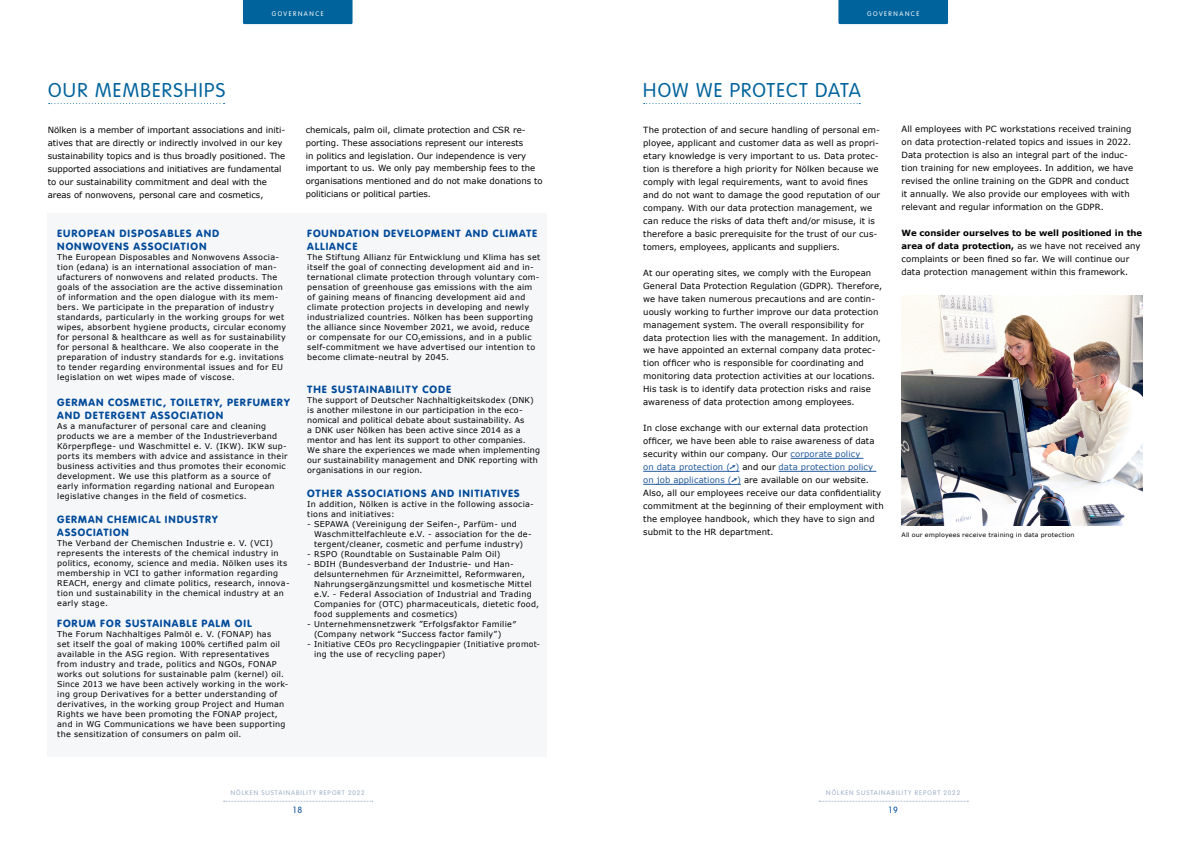
<style>
.page{position:relative;width:1191px;height:842px;background:#fff}
.page>*{position:absolute;margin:0;border:0;box-sizing:border-box;transform-origin:0 0}
.t1{font:300 21px "VAG Rundschrift D";letter-spacing:.06em;color:#00639c}
.t2{font:11px/13px "VAG Rundschrift D";letter-spacing:.075em;color:#004a9a}
.t3{font:300 9.5px "VAG Rundschrift D";color:#004a99}
.t4{font:8.5px/13px "Verdana";letter-spacing:.01em;color:#000}
.t5{font:8px/10px "Verdana";letter-spacing:.035em;color:#000}
.t6{font:300 7px "VAG Rundschrift D";letter-spacing:.135em;color:#98acc5}
.t7{font:300 7px "VAG Rundschrift D";letter-spacing:.215em;color:#fff}
.t8{font:6px "Verdana";letter-spacing:.025em;color:#000;scale:1.06 1}
.s1{color:#22599b}
.s2{font-weight:700}
</style>
<div class="page">
<div style="left:838px;top:0;width:110px;height:24px;background:#00639c"></div>
<div style="left:243px;top:0;width:109px;height:24px;background:#00639c"></div>
<hr style="left:790px;top:458px;width:73px;height:1px;background:#22599b">
<hr style="left:643px;top:471px;width:86px;height:1px;background:#22599b">
<hr style="left:778px;top:471px;width:98px;height:1px;background:#22599b">
<hr style="left:643px;top:484px;width:88px;height:1px;background:#22599b">
<svg style="left:49px;top:103px;width:175px;height:1px"></svg>
<svg style="left:643px;top:103px;width:217px;height:1px"></svg>
<div style="left:48px;top:214px;width:499px;height:543px;background:#f6f7f9"></div>
<img style="left:901px;top:296px;width:241px;height:229px">
<svg style="left:819px;top:801px;width:149px;height:1px"></svg>
<svg style="left:224px;top:801px;width:149px;height:1px"></svg>
<p class="t7" style="left:272px;top:9px;width:53px">GOVERNANCE</p>
<p class="t7" style="left:867px;top:9px;width:53px">GOVERNANCE</p>
<h1 class="t1" style="left:48px;top:79px;width:179px">OUR MEMBERSHIPS</h1>
<h1 class="t1" style="left:643px;top:79px;width:219px">HOW WE PROTECT DATA</h1>
<p class="t4" style="left:48px;top:123px;width:239px">Nölken is a member of important associations and initi&shy;atives that are directly or indirectly involved in our key sustainability topics and is thus broadly positioned. The supported associations and initiatives are fundamental to our sustainability commitment and deal with the areas of nonwovens, personal care and cosmetics,</p>
<p class="t4" style="left:306px;top:123px;width:238px">chemicals, palm oil, climate protection and CSR re&shy;porting. These associations represent our interests<br>in politics and legislation. Our independence is very important to us. We only pay membership fees to the organisations mentioned and do not make donations to politicians or political parties.</p>
<h2 class="t2" style="left:57px;top:226px;width:163px">EUROPEAN DISPOSABLES AND<br>NONWOVENS ASSOCIATION</h2>
<p class="t5" style="left:57px;top:252px;width:230px">The European Disposables and Nonwovens Associa&shy;tion (edana) is an international association of man&shy;ufacturers of nonwovens and related products. The goals of the association are the active dissemination of information and the open dialogue with its mem&shy;bers. We participate in the preparation of industry standards, particularly in the working groups for wet wipes, absorbent hygiene products, circular economy for personal &amp; healthcare as well as for sustainability for personal &amp; healthcare. We also cooperate in the preparation of industry standards for e.g. invitations to tender regarding environmental issues and for EU legislation on wet wipes made of viscose.</p>
<h2 class="t2" style="left:57px;top:395px;width:234px">GERMAN COSMETIC, TOILETRY, PERFUMERY<br>AND DETERGENT ASSOCIATION</h2>
<p class="t5" style="left:57px;top:421px;width:232px">As a manufacturer of personal care and cleaning products we are a member of the Industrieverband Körperpflege- und Waschmittel e. V. (IKW). IKW sup&shy;ports its members with advice and assistance in their business activities and thus promotes their economic development. We use this platform as a source of early information regarding national and European legislative changes in the field of cosmetics.</p>
<h2 class="t2" style="left:57px;top:512px;width:162px">GERMAN CHEMICAL INDUSTRY<br>ASSOCIATION</h2>
<p class="t5" style="left:57px;top:538px;width:234px">The Verband der Chemischen Industrie e. V. (VCI) represents the interests of the chemical industry in politics, economy, science and media. Nölken uses its membership in VCI to gather information regarding REACH, energy and climate politics, research, innova&shy;tion und sustainability in the chemical industry at an early stage.</p>
<h2 class="t2" style="left:57px;top:616px;width:196px">FORUM FOR SUSTAINABLE PALM OIL</h2>
<p class="t5" style="left:57px;top:629px;width:233px">The Forum Nachhaltiges Palmöl e. V. (FONAP) has<br>set itself the goal of making 100% certified palm oil available in the ASG region. With representatives from industry and trade, politics and NGOs, FONAP works out solutions for sustainable palm (kernel) oil.<br>Since 2013 we have been actively working in the work&shy;ing group Derivatives for a better understanding of derivatives, in the working group Project and Human Rights we have been promoting the FONAP project, and in WG Communications we have been supporting the sensitization of consumers on palm oil.</p>
<p class="t4" style="left:643px;top:123px;width:238px">The protection of and secure handling of personal em&shy;ployee, applicant and customer data as well as propri&shy;etary knowledge is very important to us. Data protec&shy;tion is therefore a high priority for Nölken because we comply with legal requirements, want to avoid fines and do not want to damage the good reputation of our company. With our data protection management, we can reduce the risks of data theft and/or misuse, it is therefore a basic prerequisite for the trust of our cus&shy;tomers, employees, applicants and suppliers.</p>
<p class="t4" style="left:643px;top:266px;width:240px">At our operating sites, we comply with the European General Data Protection Regulation (GDPR). Therefore, we have taken numerous precautions and are contin&shy;uously working to further improve our data protection management system. The overall responsibility for data protection lies with the management. In addition, we have appointed an external company data protec&shy;tion officer who is responsible for coordinating and monitoring data protection activities at our locations.<br>His task is to identify data protection risks and raise awareness of data protection among employees.</p>
<p class="t4" style="left:643px;top:422px;width:242px">In close exchange with our external data protection officer, we have been able to raise awareness of data security within our company. Our <span class="s1">corporate policy<br>on data protection (➚)</span> and our <span class="s1">data protection policy on job applications (➚)</span> are available on our website.<br>Also, all our employees receive our data confidentiality commitment at the beginning of their employment with the employee handbook, which they have to sign and submit to the HR department.</p>
<h2 class="t2" style="left:307px;top:226px;width:231px">FOUNDATION DEVELOPMENT AND CLIMATE<br>ALLIANCE</h2>
<p class="t5" style="left:307px;top:252px;width:234px">The Stiftung Allianz für Entwicklung und Klima has set itself the goal of connecting development aid and in&shy;ternational climate protection through voluntary com&shy;pensation of greenhouse gas emissions with the aim of gaining means of financing development aid and climate protection projects in developing and newly industrialized countries. Nölken has been supporting the alliance since November 2021, we avoid, reduce<br>or compensate for our CO<sub>2</sub>emissions, and in a public self-commitment we have advertised our intention to become climate-neutral by 2045.</p>
<h2 class="t2" style="left:307px;top:382px;width:145px">THE SUSTAINABILITY CODE</h2>
<p class="t5" style="left:307px;top:395px;width:234px">The support of Deutscher Nachhaltigkeitskodex (DNK) is another milestone in our participation in the eco&shy;nomical and political debate about sustainability. As<br>a DNK user Nölken has been active since 2014 as a mentor and has lent its support to other companies.<br>We share the experiences we made when implementing our sustainability management and DNK reporting with organisations in our region.</p>
<h2 class="t2" style="left:307px;top:486px;width:214px">OTHER ASSOCIATIONS AND INITIATIVES</h2>
<p class="t5" style="left:307px;top:499px;width:228px">In addition, Nölken is active in the following associa&shy;tions and initiatives:</p>
<p class="t5" style="left:314px;top:519px;width:219px;text-indent:-7px">- SEPAWA (Vereinigung der Seifen-, Parfüm- und<br>Waschmittelfachleute e.V. - association for the de&shy;tergent/cleaner, cosmetic and perfume industry)</p>
<p class="t5" style="left:307px;top:549px;width:195px">- RSPO (Roundtable on Sustainable Palm Oil)</p>
<p class="t5" style="left:314px;top:559px;width:226px;text-indent:-7px">- BDIH (Bundesverband der Industrie- und Han&shy;delsunternehmen für Arzneimittel, Reformwaren, Nahrungsergänzungsmittel und kosmetische Mittel e.V. - Federal Association of Industrial and Trading Companies for (OTC) pharmaceuticals, dietetic food, food supplements and cosmetics)</p>
<p class="t5" style="left:314px;top:619px;width:204px;text-indent:-7px">- Unternehmensnetzwerk ”Erfolgsfaktor Familie″ (Company network ‟Success factor family”)</p>
<p class="t5" style="left:314px;top:639px;width:227px;text-indent:-7px">- Initiative CEOs pro Recyclingpapier (Initiative promot&shy;ing the use of recycling paper)</p>
<p class="t4" style="left:901px;top:123px;width:233px">All employees with PC workstations received training on data protection-related topics and issues in 2022.<br>Data protection is also an integral part of the induc&shy;tion training for new employees. In addition, we have revised the online training on the GDPR and conduct it annually. We also provide our employees with with relevant and regular information on the GDPR.</p>
<p class="t4" style="left:901px;top:227px;width:242px"><span class="s2">We consider ourselves to be well positioned in the area of data protection,</span> as we have not received any complaints or been fined so far. We will continue our data protection management within this framework.</p>
<p class="t8" style="left:901px;top:531px;width:165px">All our employees receive training in data protection</p>
<p class="t6" style="left:231px;top:789px;width:135px">NÖLKEN SUSTAINABILITY REPORT 2022</p>
<p class="t6" style="left:826px;top:789px;width:135px">NÖLKEN SUSTAINABILITY REPORT 2022</p>
<p class="t3" style="left:293px;top:805px;width:11px">18</p>
<p class="t3" style="left:888px;top:805px;width:11px">19</p>
</div>
